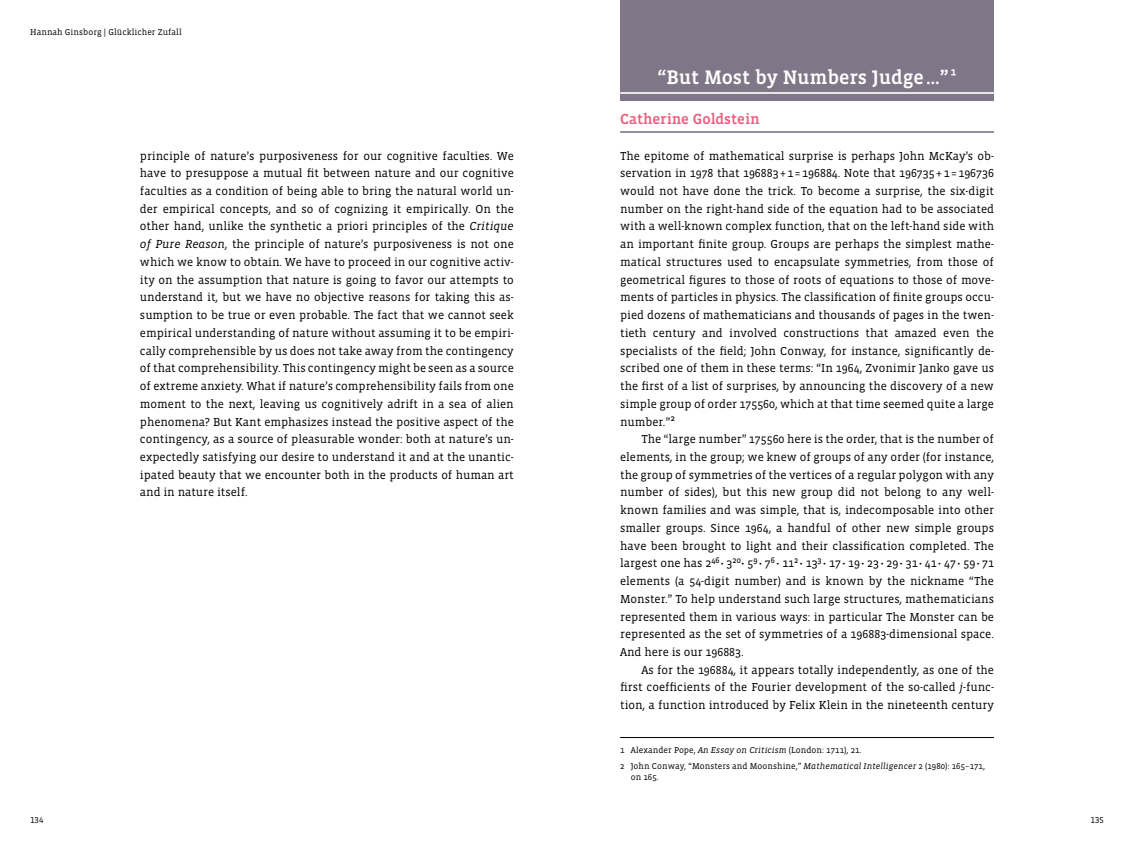
<style>
.page{position:relative;width:1134px;height:851px;background:#fff}
.page>*{position:absolute;margin:0;border:0;box-sizing:border-box;transform-origin:0 0}
.t1{font:500 20px "Vista Slab OT";color:#fff}
.t2{font:500 15px "Vista Slab OT";color:#ec5e7d}
.t3{font:11.88px/17.8px "Vista Slab OT";color:#000;text-align:justify}
.t4{font:8.75px/16px "Vista Slab OT";letter-spacing:.01em;color:#000}
.s1{font-style:italic}
.s2{font-size:15.62px}
.s3{font-style:inherit}
.s4{font-weight:700}
</style>
<div class="page">
<div style="left:620px;top:0;width:374px;height:100px;background:#7f7687"></div>
<hr style="left:620px;top:92px;width:374px;height:2px;background:#fff">
<hr style="left:620px;top:131px;width:374px;height:2px;background:#7f7687">
<hr style="left:620px;top:737px;width:374px;height:1px;background:#000">
<p class="t4" style="left:30px;top:25px;width:153px">Hannah Ginsborg | Glücklicher Zufall</p>
<p class="t3" style="left:140px;top:147px;width:375px">principle of nature’s purposiveness for our cognitive faculties. We have to presuppose a mutual fit between nature and our cognitive faculties as a condition of being able to bring the natural world un&shy;der empirical concepts, and so of cognizing it empirically. On the other hand, unlike the synthetic a priori principles of the <span class="s1">Critique of Pure Reason</span>, the principle of nature’s purposiveness is not one which we know to obtain. We have to proceed in our cognitive activ&shy;ity on the assumption that nature is going to favor our attempts to understand it, but we have no objective reasons for taking this as&shy;sumption to be true or even probable. The fact that we cannot seek empirical understanding of nature without assuming it to be empiri&shy;cally comprehensible by us does not take away from the contingency of that comprehensibility. This contingency might be seen as a source of extreme anxiety. What if nature’s comprehensibility fails from one moment to the next, leaving us cognitively adrift in a sea of alien phenomena? But Kant emphasizes instead the positive aspect of the contingency, as a source of pleasurable wonder: both at nature’s un&shy;expectedly satisfying our desire to understand it and at the unantic&shy;ipated beauty that we encounter both in the products of human art and in nature itself.</p>
<h1 class="t1" style="left:658px;top:67px;width:300px">“But Most by Numbers Judge…” <span class="s2">1</span></h1>
<p class="t2" style="left:620px;top:111px;width:141px">Catherine Goldstein</p>
<p class="t3" style="left:620px;top:147px;width:375px">The epitome of mathematical surprise is perhaps John McKay’s ob&shy;servation in 1978 that 196883+1= 196884. Note that 196735 + 1=196736 would not have done the trick. To become a surprise, the six-digit number on the right-hand side of the equation had to be associated with a well-known complex function, that on the left-hand side with an important finite group. Groups are perhaps the simplest mathe&shy;matical structures used to encapsulate symmetries, from those of geometrical figures to those of roots of equations to those of move&shy;ments of particles in physics. The classification of finite groups occu&shy;pied dozens of mathematicians and thousands of pages in the twen&shy;tieth century and involved constructions that amazed even the specialists of the field; John Conway, for instance, significantly de&shy;scribed one of them in these terms: “In 1964, Zvonimir Janko gave us the first of a list of surprises, by announcing the discovery of a new simple group of order 175560, which at that time seemed quite a large number.”<span class="s3">2</span></p>
<p class="t3" style="left:620px;top:430px;width:375px;text-indent:21px">The “large number” 175560 here is the order, that is the number of elements, in the group; we knew of groups of any order (for instance, the group of symmetries of the vertices of a regular polygon with any number of sides), but this new group did not belong to any well&shy;known families and was simple, that is, indecomposable into other smaller groups. Since 1964, a handful of other new simple groups have been brought to light and their classification completed. The largest one has 2<sup>46</sup><span class="s4">·</span> 3<sup>20</sup><span class="s4">·</span> 5<sup>9</sup> <span class="s4">·</span> 7<sup>6</sup> <span class="s4">·</span> 11<sup>2</sup> <span class="s4">·</span> 13<sup>3</sup> <span class="s4">·</span> 17 <span class="s4">·</span> 19 <span class="s4">·</span> 23 <span class="s4">·</span> 29 <span class="s4">·</span> 31 <span class="s4">·</span> 41 <span class="s4">·</span> 47<span class="s4">·</span> 59<span class="s4">·</span> 71 elements (a 54-digit number) and is known by the nickname “The Monster.” To help understand such large structures, mathematicians represented them in various ways: in particular The Monster can be represented as the set of symmetries of a 196883-dimensional space.<br>And here is our 196883.</p>
<p class="t3" style="left:620px;top:661px;width:375px;text-indent:21px">As for the 196884, it appears totally independently, as one of the first coefficients of the Fourier development of the so-called <span class="s1">j</span>-func&shy;tion, a function introduced by Felix Klein in the nineteenth century</p>
<p class="t4" style="left:620px;top:742px;width:366px">1 Alexander Pope, <span class="s1">An Essay on Criticism</span> (London: 1711), 21.<br>2 John Conway, “Monsters and Moonshine,” <span class="s1">Mathematical Intelligencer</span> 2 (1980): 165–171,</p>
<p class="t4" style="left:631px;top:769px;width:30px">on 165.</p>
<p class="t4" style="left:30px;top:812px;width:15px">134</p>
<p class="t4" style="left:1090px;top:812px;width:15px">135</p>
</div>
